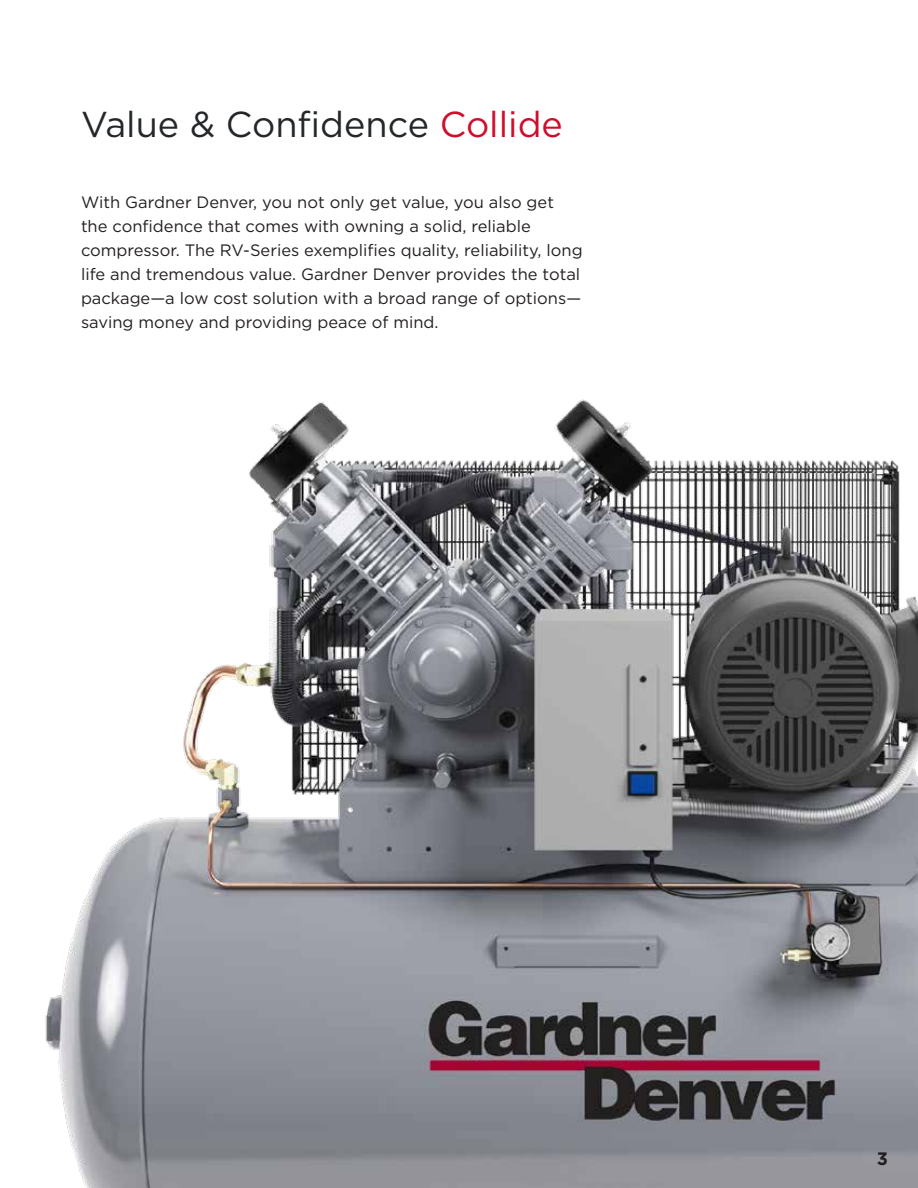
<style>
.page{position:relative;width:918px;height:1188px;background:#fff}
.page>*{position:absolute;margin:0;border:0;box-sizing:border-box;transform-origin:0 0}
.t1{font:36px "Gotham";color:#24272a}
.t2{font:700 18px "Gotham";color:#231f20}
.t3{font:16.5px/24px "Gotham";color:#231f20}
.s1{color:#ce0e2d}
</style>
<div class="page">
<img style="left:45px;top:399px;width:873px;height:789px">
<h1 class="t1" style="left:81px;top:101px;width:483px">Value &amp; Confidence <span class="s1">Collide</span></h1>
<p class="t3" style="left:81px;top:190px;width:503px">With Gardner Denver, you not only get value, you also get the confidence that comes with owning a solid, reliable compressor. The RV-Series exemplifies quality, reliability, long life and tremendous value. Gardner Denver provides the total package—a low cost solution with a broad range of options— saving money and providing peace of mind.</p>
<p class="t2" style="left:877px;top:1147px;width:13px">3</p>
</div>
